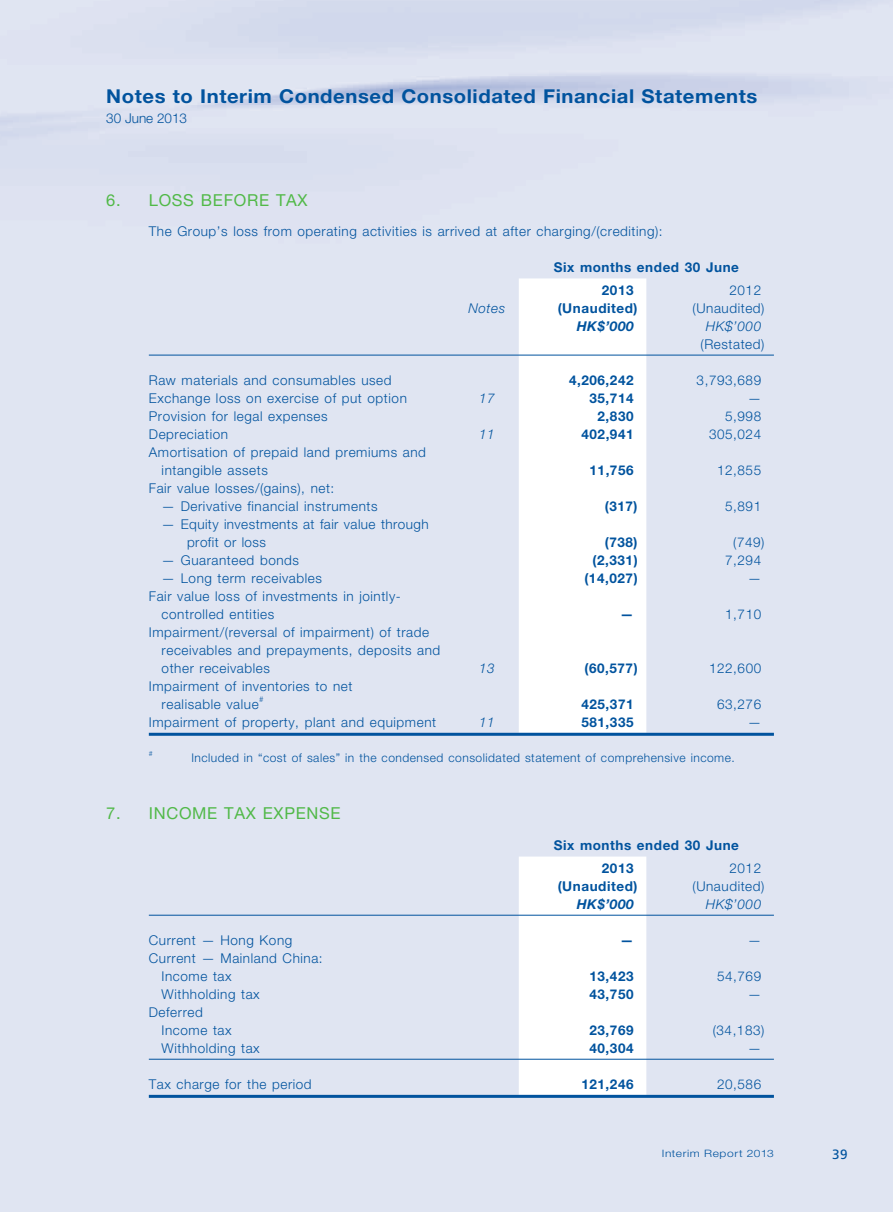
<style>
.page{position:relative;width:893px;height:1212px;background:#fff}
.page>*{position:absolute;margin:0;border:0;box-sizing:border-box;transform-origin:0 0}
.t1{font:700 19.2px "Helvetica Neue";letter-spacing:.03em;color:#01539e;scale:1.06 1}
.t2{font:16.5px "Helvetica Neue";letter-spacing:.04em;color:#51b948}
.t3{font:300 13.5px/18px "Helvetica Neue";letter-spacing:.04em;color:#01539e}
.t4{font:700 13.5px/22.2px "Helvetica Neue";letter-spacing:.04em;color:#01539e}
.t5{font:italic 300 13.5px "Helvetica Neue";letter-spacing:.04em;color:#01539e}
.t6{font:italic 700 13.5px "Helvetica Neue";letter-spacing:.04em;color:#01539e}
.t7{font:300 13.5px "Helvetica Neue";color:#01539e}
.t8{font:13.5px "Frutiger";color:#01539e}
.t9{font:300 12px "Helvetica Neue";letter-spacing:.04em;color:#01539e}
.t10{font:300 10.2px "Helvetica Neue";letter-spacing:.045em;color:#01539e;scale:1.18 1}
.t11{font:300 7.8px "Helvetica Neue";color:#01539e}
.t12{font:300 7.05px "Helvetica Neue";color:#01539e}
</style>
<div class="page">
<svg style="left:519px;top:278px;width:127px;height:455px"></svg>
<hr style="left:149px;top:355px;width:625px;height:1px;background:#01539e">
<hr style="left:149px;top:733px;width:625px;height:3px;background:#01539e">
<svg style="left:519px;top:856px;width:127px;height:239px"></svg>
<hr style="left:149px;top:915px;width:625px;height:1px;background:#01539e">
<hr style="left:149px;top:1059px;width:625px;height:1px;background:#01539e">
<hr style="left:149px;top:1095px;width:625px;height:3px;background:#01539e">
<h1 class="t1" style="left:106px;top:84px;width:616px">Notes to Interim Condensed Consolidated Financial Statements</h1>
<p class="t7" style="left:106px;top:110px;width:82px">30 June 2013</p>
<p class="t2" style="left:106px;top:190px;width:203px">6. LOSS BEFORE TAX</p>
<p class="t3" style="left:149px;top:222px;width:515px">The Group’s loss from operating activities is arrived at after charging/(crediting):</p>
<p class="t4" style="left:602px;top:256px;width:139px;text-indent:-48px">Six months ended 30 June<br>2013</p>
<p class="t3" style="left:729px;top:280px;width:33px">2012</p>
<p class="t5" style="left:468px;top:300px;width:38px">Notes</p>
<p class="t4" style="left:558px;top:296px;width:81px">(Unaudited)</p>
<p class="t3" style="left:692px;top:298px;width:73px">(Unaudited)</p>
<p class="t6" style="left:577px;top:317px;width:58px">HK$’000</p>
<p class="t5" style="left:706px;top:318px;width:57px">HK$’000</p>
<p class="t3" style="left:701px;top:334px;width:65px">(Restated)</p>
<p class="t3" style="left:149px;top:370px;width:244px">Raw materials and consumables used</p>
<p class="t4" style="left:569px;top:368px;width:66px">4,206,242</p>
<p class="t3" style="left:697px;top:370px;width:66px">3,793,689</p>
<p class="t3" style="left:149px;top:388px;width:260px">Exchange loss on exercise of put option</p>
<p class="t5" style="left:479px;top:390px;width:17px">17</p>
<p class="t4" style="left:589px;top:386px;width:46px">35,714</p>
<p class="t3" style="left:748px;top:388px;width:15px">—</p>
<p class="t3" style="left:149px;top:406px;width:180px">Provision for legal expenses</p>
<p class="t4" style="left:598px;top:404px;width:38px">2,830</p>
<p class="t3" style="left:725px;top:406px;width:38px">5,998</p>
<p class="t3" style="left:149px;top:424px;width:81px">Depreciation</p>
<p class="t5" style="left:479px;top:426px;width:17px">11</p>
<p class="t4" style="left:581px;top:422px;width:54px">402,941</p>
<p class="t3" style="left:709px;top:424px;width:54px">305,024</p>
<p class="t3" style="left:162px;top:442px;width:266px;text-indent:-13px">Amortisation of prepaid land premiums and intangible assets</p>
<p class="t4" style="left:589px;top:458px;width:46px">11,756</p>
<p class="t3" style="left:717px;top:460px;width:46px">12,855</p>
<p class="t3" style="left:149px;top:478px;width:187px">Fair value losses/(gains), net:</p>
<p class="t3" style="left:162px;top:496px;width:217px">— Derivative financial instruments</p>
<p class="t4" style="left:605px;top:494px;width:34px">(317)</p>
<p class="t3" style="left:725px;top:496px;width:38px">5,891</p>
<p class="t3" style="left:187px;top:514px;width:243px;text-indent:-26px">— Equity investments at fair value through profit or loss</p>
<p class="t4" style="left:605px;top:530px;width:34px">(738)</p>
<p class="t3" style="left:733px;top:532px;width:33px">(749)</p>
<p class="t3" style="left:162px;top:550px;width:139px">— Guaranteed bonds</p>
<p class="t4" style="left:592px;top:548px;width:47px">(2,331)</p>
<p class="t3" style="left:725px;top:550px;width:38px">7,294</p>
<p class="t3" style="left:162px;top:568px;width:162px">— Long term receivables</p>
<p class="t4" style="left:584px;top:566px;width:55px">(14,027)</p>
<p class="t3" style="left:748px;top:568px;width:15px">—</p>
<p class="t3" style="left:162px;top:586px;width:241px;text-indent:-13px">Fair value loss of investments in jointly&shy;controlled entities</p>
<p class="t4" style="left:620px;top:602px;width:15px">—</p>
<p class="t3" style="left:725px;top:604px;width:38px">1,710</p>
<p class="t3" style="left:162px;top:622px;width:280px;text-indent:-13px">Impairment/(reversal of impairment) of trade receivables and prepayments, deposits and other receivables</p>
<p class="t5" style="left:479px;top:660px;width:17px">13</p>
<p class="t4" style="left:584px;top:656px;width:55px">(60,577)</p>
<p class="t3" style="left:709px;top:658px;width:54px">122,600</p>
<p class="t3" style="left:162px;top:676px;width:192px;text-indent:-13px">Impairment of inventories to net realisable value</p>
<p class="t11" style="left:259px;top:694px;width:6px">#</p>
<p class="t4" style="left:581px;top:692px;width:54px">425,371</p>
<p class="t3" style="left:717px;top:694px;width:46px">63,276</p>
<p class="t3" style="left:149px;top:712px;width:289px">Impairment of property, plant and equipment</p>
<p class="t5" style="left:479px;top:714px;width:17px">11</p>
<p class="t4" style="left:581px;top:710px;width:54px">581,335</p>
<p class="t3" style="left:748px;top:712px;width:15px">—</p>
<p class="t12" style="left:149px;top:749px;width:5px">#</p>
<p class="t9" style="left:191px;top:750px;width:545px">Included in “cost of sales” in the condensed consolidated statement of comprehensive income.</p>
<p class="t2" style="left:106px;top:803px;width:236px">7. INCOME TAX EXPENSE</p>
<p class="t4" style="left:602px;top:834px;width:139px;text-indent:-48px">Six months ended 30 June<br>2013</p>
<p class="t3" style="left:729px;top:858px;width:33px">2012</p>
<p class="t4" style="left:558px;top:874px;width:81px">(Unaudited)</p>
<p class="t3" style="left:692px;top:876px;width:73px">(Unaudited)</p>
<p class="t6" style="left:577px;top:895px;width:58px">HK$’000</p>
<p class="t5" style="left:706px;top:896px;width:57px">HK$’000</p>
<p class="t3" style="left:149px;top:930px;width:145px">Current — Hong Kong</p>
<p class="t4" style="left:620px;top:928px;width:15px">—</p>
<p class="t3" style="left:748px;top:930px;width:15px">—</p>
<p class="t3" style="left:162px;top:948px;width:163px;text-indent:-13px">Current — Mainland China:<br>Income tax</p>
<p class="t4" style="left:589px;top:964px;width:46px">13,423</p>
<p class="t3" style="left:717px;top:966px;width:46px">54,769</p>
<p class="t3" style="left:162px;top:984px;width:100px">Withholding tax</p>
<p class="t4" style="left:589px;top:982px;width:46px">43,750</p>
<p class="t3" style="left:748px;top:984px;width:15px">—</p>
<p class="t3" style="left:162px;top:1002px;width:72px;text-indent:-13px">Deferred<br>Income tax</p>
<p class="t4" style="left:589px;top:1018px;width:46px">23,769</p>
<p class="t3" style="left:713px;top:1020px;width:53px">(34,183)</p>
<p class="t3" style="left:162px;top:1038px;width:100px">Withholding tax</p>
<p class="t4" style="left:589px;top:1036px;width:46px">40,304</p>
<p class="t3" style="left:748px;top:1038px;width:15px">—</p>
<p class="t3" style="left:149px;top:1074px;width:164px">Tax charge for the period</p>
<p class="t4" style="left:581px;top:1072px;width:54px">121,246</p>
<p class="t3" style="left:717px;top:1074px;width:46px">20,586</p>
<p class="t10" style="left:662px;top:1147px;width:96px">Interim Report 2013</p>
<p class="t8" style="left:832px;top:1146px;width:17px">39</p>
</div>
